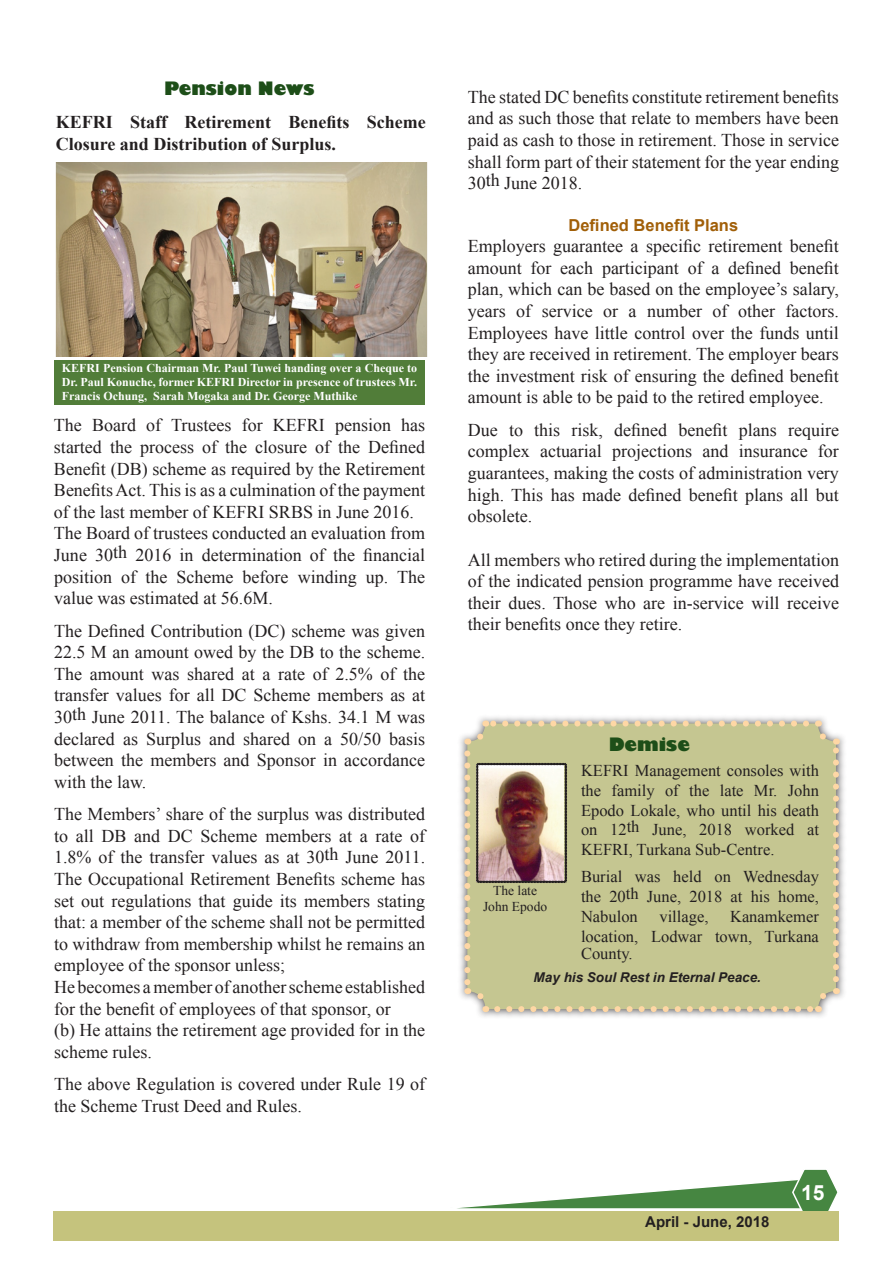
<style>
.page{position:relative;width:893px;height:1263px;background:#fff}
.page>*{position:absolute;margin:0;border:0;box-sizing:border-box;transform-origin:0 0}
.t1{font:700 21px "Arial";color:#fff}
.t2{font:18px/21.6px "Times New Roman";color:#231f20;text-align:justify}
.t3{font:700 18px/21.6px "Times New Roman";color:#231f20}
.t4{font:800 18px "Gill Sans";color:#1d4e18}
.t5{font:16.5px/19.8px "Times New Roman";color:#231f20;text-align:justify}
.t6{font:700 16.5px "Arial";color:#a15f08}
.t7{font:700 15px "Arial";color:#231f20}
.t8{font:italic 700 13.5px "Arial";color:#231f20}
.t9{font:13.5px/16.2px "Times New Roman";color:#231f20;text-align:center}
.t10{font:700 12px/14.4px "Times New Roman";color:#fff;text-align:justify}
</style>
<div class="page">
<svg style="left:457px;top:1169px;width:381px;height:42px"></svg>
<div style="left:53px;top:1211px;width:786px;height:30px;background:#c5c37d"></div>
<img style="left:56px;top:163px;width:372px;height:193px">
<div style="left:54px;top:360px;width:371px;height:45px;background:#517d39"></div>
<div style="left:457px;top:713px;width:390px;height:307px;background:#231f20;opacity:.75"></div>
<svg style="left:464px;top:720px;width:375px;height:292px;background:#c3c092"></svg>
<p class="t4" style="left:164px;top:78px;width:152px">Pension News</p>
<p class="t3" style="left:56px;top:111px;width:371px">KEFRI Staff Retirement Benefits Scheme<br>Closure and Distribution of Surplus.</p>
<p class="t10" style="left:62px;top:360px;width:357px">KEFRI Pension Chairman Mr. Paul Tuwei handing over a Cheque to Dr. Paul Konuche, former KEFRI Director in presence of trustees Mr.<br>Francis Ochung, Sarah Mogaka and Dr. George Muthike</p>
<p class="t2" style="left:54px;top:414px;width:373px;text-align:left">The Board of Trustees for KEFRI pension has started the process of the closure of the Defined Benefit (DB) scheme as required by the Retirement Benefits Act. This is as a culmination of the payment of the last member of KEFRI SRBS in June 2016.<br>The Board of trustees conducted an evaluation from June 30th 2016 in determination of the financial position of the Scheme before winding up. The value was estimated at 56.6M.</p>
<p class="t2" style="left:54px;top:619px;width:373px">The Defined Contribution (DC) scheme was given 22.5 M an amount owed by the DB to the scheme.<br>The amount was shared at a rate of 2.5% of the transfer values for all DC Scheme members as at 30th June 2011. The balance of Kshs. 34.1 M was declared as Surplus and shared on a 50/50 basis between the members and Sponsor in accordance with the law.</p>
<p class="t2" style="left:54px;top:803px;width:373px;text-align:left">The Members’ share of the surplus was distributed to all DB and DC Scheme members at a rate of 1.8% of the transfer values as at 30th June 2011.<br>The Occupational Retirement Benefits scheme has set out regulations that guide its members stating that: a member of the scheme shall not be permitted to withdraw from membership whilst he remains an employee of the sponsor unless;<br>He becomes a member of another scheme established for the benefit of employees of that sponsor, or<br>(b) He attains the retirement age provided for in the scheme rules.</p>
<p class="t2" style="left:54px;top:1073px;width:373px">The above Regulation is covered under Rule 19 of the Scheme Trust Deed and Rules.</p>
<p class="t2" style="left:468px;top:86px;width:373px">The stated DC benefits constitute retirement benefits and as such those that relate to members have been paid as cash to those in retirement. Those in service shall form part of their statement for the year ending 30th June 2018.</p>
<p class="t6" style="left:569px;top:214px;width:171px">Defined Benefit Plans</p>
<p class="t2" style="left:468px;top:235px;width:373px">Employers guarantee a specific retirement benefit amount for each participant of a defined benefit plan, which can be based on the employee’s salary, years of service or a number of other factors.<br>Employees have little control over the funds until they are received in retirement. The employer bears the investment risk of ensuring the defined benefit amount is able to be paid to the retired employee.</p>
<p class="t2" style="left:468px;top:419px;width:373px">Due to this risk, defined benefit plans require complex actuarial projections and insurance for guarantees, making the costs of administration very high. This has made defined benefit plans all but obsolete.</p>
<p class="t2" style="left:468px;top:548px;width:373px">All members who retired during the implementation of the indicated pension programme have received their dues. Those who are in-service will receive their benefits once they retire.</p>
<p class="t4" style="left:609px;top:733px;width:83px">Demise</p>
<p class="t5" style="left:581px;top:760px;width:239px">KEFRI Management consoles with the family of the late Mr. John Epodo Lokale, who until his death on 12th June, 2018 worked at KEFRI, Turkana Sub-Centre.</p>
<p class="t5" style="left:581px;top:866px;width:239px">Burial was held on Wednesday the 20th June, 2018 at his home, Nabulon</p>
<p class="t9" style="left:483px;top:882px;width:66px">The late<br>John Epodo</p>
<p class="t5" style="left:581px;top:906px;width:239px;text-align:right">Kanamkemer<br>location, Lodwar town, Turkana</p>
<p class="t5" style="left:581px;top:943px;width:53px">County.</p>
<p class="t8" style="left:534px;top:968px;width:229px">May his Soul Rest in Eternal Peace.</p>
<p class="t5" style="left:659px;top:906px;width:51px">village,</p>
<p class="t7" style="left:645px;top:1212px;width:126px">April - June, 2018</p>
<p class="t1" style="left:801px;top:1178px;width:25px">15</p>
</div>
